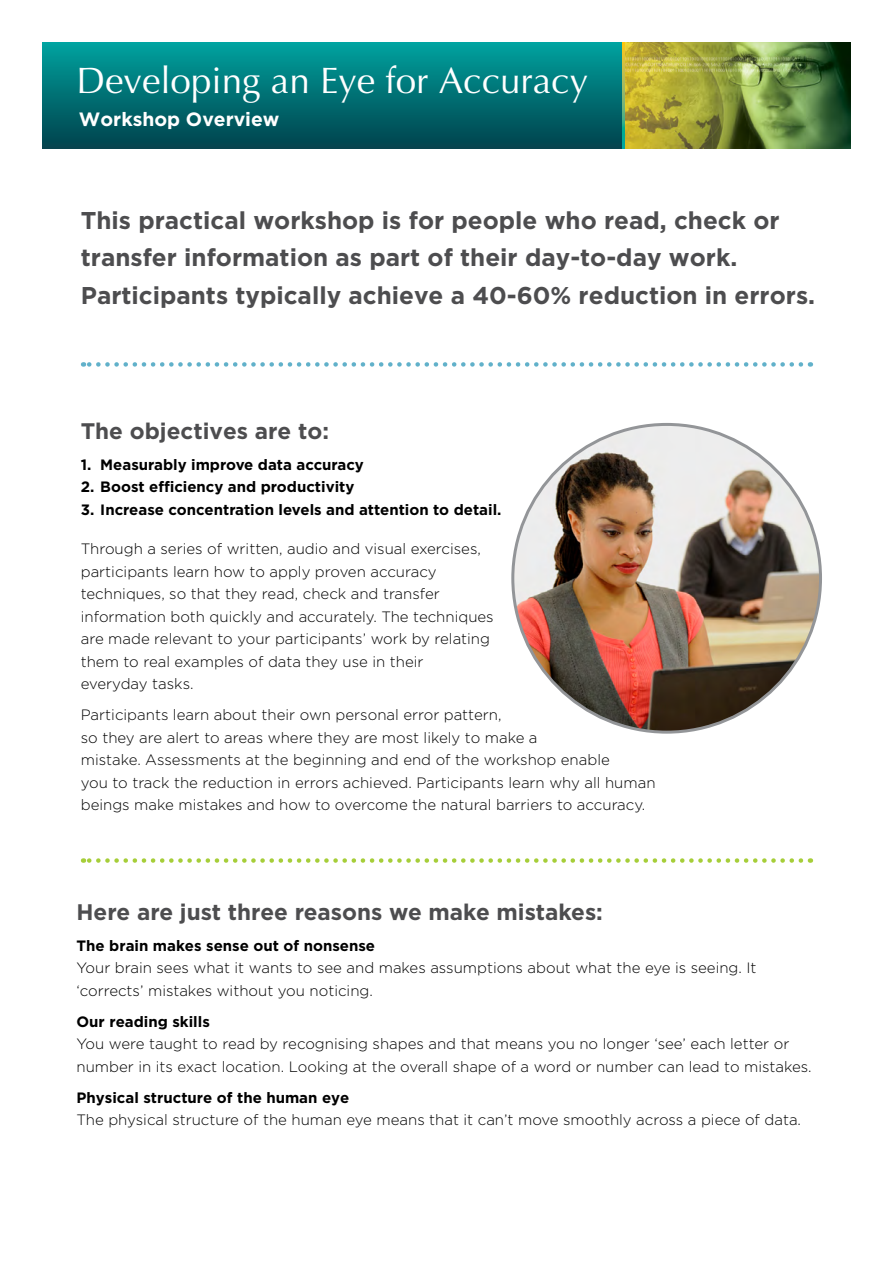
<style>
.page{position:relative;width:893px;height:1263px;background:#fff}
.page>*{position:absolute;margin:0;border:0;box-sizing:border-box;transform-origin:0 0}
.t1{font:36.75px "Optima";color:#fff}
.t2{font:700 24.3px/37.5px "Gotham";color:#4d4d4f}
.t3{font:700 22.5px "Gotham";color:#4d4d4f}
.t4{font:700 19.2px "Gotham";color:#fff}
.t5{font:300 15px/22.5px "Gotham";color:#000}
.t6{font:700 15px "Gotham";color:#000}
</style>
<div class="page">
<div style="left:43px;top:43px;width:586px;height:106px;background:linear-gradient(to bottom,#00a19e,#01424c)"></div>
<img style="left:625px;top:43px;width:225px;height:106px">
<svg style="left:623px;top:43px;width:2px;height:106px"></svg>
<svg style="left:83px;top:362px;width:718px;height:5px"></svg>
<img style="left:513px;top:424px;width:307px;height:308px;border-radius:154px">
<svg style="left:83px;top:858px;width:718px;height:5px"></svg>
<h1 class="t1" style="left:77px;top:60px;width:513px">Developing an Eye for Accuracy</h1>
<p class="t4" style="left:79px;top:106px;width:202px">Workshop Overview</p>
<h2 class="t2" style="left:81px;top:201px;width:736px">This practical workshop is for people who read, check or transfer information as part of their day-to-day work.<br>Participants typically achieve a 40-60% reduction in errors.</h2>
<h3 class="t3" style="left:81px;top:416px;width:250px">The objectives are to:</h3>
<p class="t6" style="left:81px;top:454px;width:285px">1. Measurably improve data accuracy</p>
<p class="t6" style="left:81px;top:477px;width:275px">2. Boost efficiency and productivity</p>
<p class="t6" style="left:81px;top:499px;width:422px">3. Increase concentration levels and attention to detail.</p>
<p class="t5" style="left:81px;top:537px;width:414px">Through a series of written, audio and visual exercises, participants learn how to apply proven accuracy techniques, so that they read, check and transfer information both quickly and accurately. The techniques are made relevant to your participants’ work by relating them to real examples of data they use in their everyday tasks.</p>
<p class="t5" style="left:81px;top:703px;width:576px">Participants learn about their own personal error pattern,<br>so they are alert to areas where they are most likely to make a<br>mistake. Assessments at the beginning and end of the workshop enable<br>you to track the reduction in errors achieved. Participants learn why all human beings make mistakes and how to overcome the natural barriers to accuracy.</p>
<h3 class="t3" style="left:77px;top:897px;width:528px">Here are just three reasons we make mistakes:</h3>
<p class="t6" style="left:77px;top:935px;width:300px">The brain makes sense out of nonsense</p>
<p class="t5" style="left:77px;top:956px;width:681px">Your brain sees what it wants to see and makes assumptions about what the eye is seeing. It ‘corrects’ mistakes without you noticing.</p>
<p class="t6" style="left:77px;top:1011px;width:135px">Our reading skills</p>
<p class="t5" style="left:77px;top:1032px;width:737px">You were taught to read by recognising shapes and that means you no longer ‘see’ each letter or number in its exact location. Looking at the overall shape of a word or number can lead to mistakes.</p>
<p class="t6" style="left:77px;top:1087px;width:274px">Physical structure of the human eye</p>
<p class="t5" style="left:77px;top:1108px;width:726px">The physical structure of the human eye means that it can’t move smoothly across a piece of data.</p>
</div>
